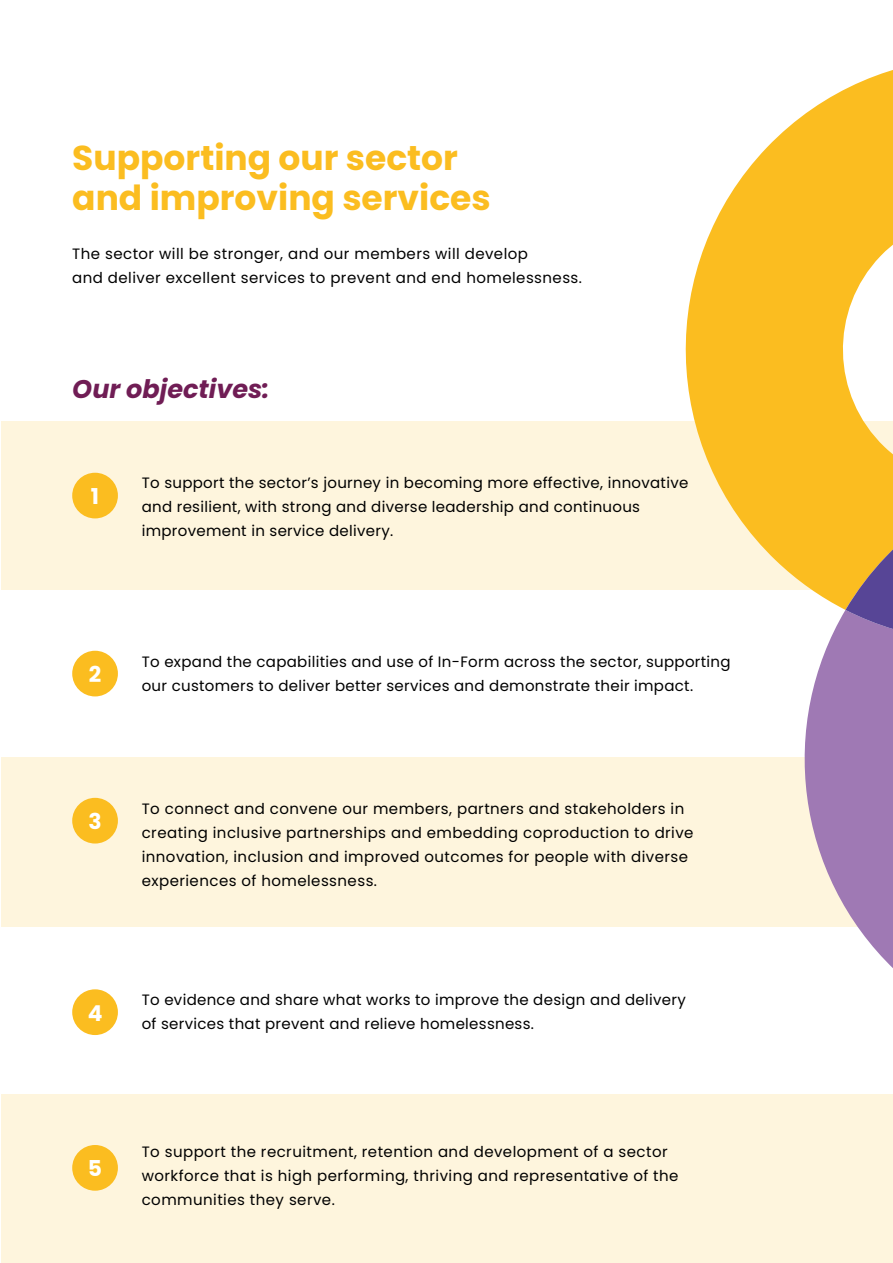
<style>
.page{position:relative;width:893px;height:1263px;background:#fff}
.page>*{position:absolute;margin:0;border:0;box-sizing:border-box;transform-origin:0 0}
.t1{font:700 34.5px/40.5px "Poppins";color:#fbbd20}
.t2{font:italic 700 25.5px "Poppins";color:#701d55}
.t3{font:700 21.9px "Poppins";color:#fff}
.t4{font:15px/24px "Poppins";letter-spacing:.03em;color:#000}
</style>
<div class="page">
<div style="left:1px;top:758px;width:891px;height:169px;background:#fef5dd"></div>
<div style="left:1px;top:421px;width:891px;height:168px;background:#fef5dd"></div>
<div style="left:1px;top:1094px;width:891px;height:169px;background:#fef5dd"></div>
<div style="left:72px;top:473px;width:46px;height:45px;background:#fbbd20;border-radius:50%"></div>
<div style="left:72px;top:651px;width:46px;height:45px;background:#fbbd20;border-radius:50%"></div>
<div style="left:72px;top:798px;width:46px;height:45px;background:#fbbd20;border-radius:50%"></div>
<div style="left:72px;top:989px;width:46px;height:46px;background:#fbbd20;border-radius:50%"></div>
<div style="left:72px;top:1145px;width:46px;height:46px;background:#fbbd20;border-radius:50%"></div>
<svg style="left:778px;top:611px;width:115px;height:357px;fill:#9f79b4"></svg>
<svg style="left:655px;top:70px;width:238px;height:540px;fill:#fbbd20"></svg>
<svg style="left:845px;top:466px;width:48px;height:184px;background:#c69653"></svg>
<p class="t1" style="left:72px;top:138px;width:420px">Supporting our sector and improving services</p>
<p class="t4" style="left:72px;top:242px;width:511px">The sector will be stronger, and our members will develop<br>and deliver excellent services to prevent and end homelessness.</p>
<p class="t2" style="left:72px;top:374px;width:199px">Our objectives:</p>
<p class="t3" style="left:91px;top:484px;width:10px">1</p>
<p class="t4" style="left:142px;top:471px;width:548px">To support the sector’s journey in becoming more effective, innovative and resilient, with strong and diverse leadership and continuous improvement in service delivery.</p>
<p class="t3" style="left:89px;top:662px;width:14px">2</p>
<p class="t4" style="left:142px;top:649px;width:590px">To expand the capabilities and use of In-Form across the sector, supporting our customers to deliver better services and demonstrate their impact.</p>
<p class="t3" style="left:88px;top:809px;width:15px">3</p>
<p class="t4" style="left:142px;top:796px;width:553px">To connect and convene our members, partners and stakeholders in creating inclusive partnerships and embedding coproduction to drive innovation, inclusion and improved outcomes for people with diverse experiences of homelessness.</p>
<p class="t3" style="left:88px;top:1000px;width:16px">4</p>
<p class="t4" style="left:142px;top:988px;width:546px">To evidence and share what works to improve the design and delivery of services that prevent and relieve homelessness.</p>
<p class="t3" style="left:88px;top:1156px;width:16px">5</p>
<p class="t4" style="left:142px;top:1140px;width:538px">To support the recruitment, retention and development of a sector workforce that is high performing, thriving and representative of the communities they serve.</p>
</div>
